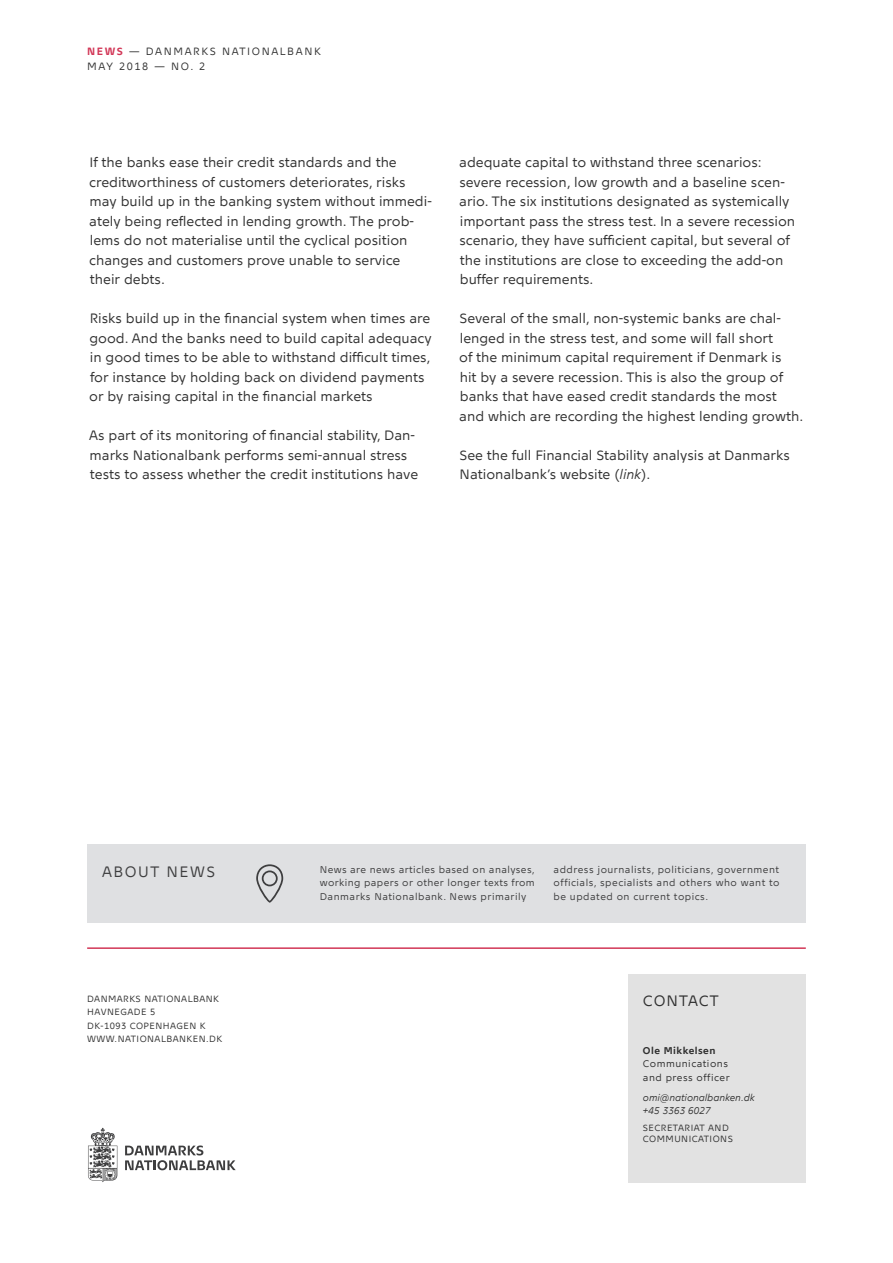
<style>
.page{position:relative;width:893px;height:1263px;background:#fff}
.page>*{position:absolute;margin:0;border:0;box-sizing:border-box;transform-origin:0 0}
.Tabeloverskrift_højr{font:15px "Nationalbank";letter-spacing:.1em;color:#3e3e3f}
.Boks_VERSAL_10_pkt{font:15px "Nationalbank";letter-spacing:.065em;color:#303030}
.Brød{font:13.5px/19.5px "Nationalbank";color:#303030}
.t1{font:10.5px "Nationalbank";letter-spacing:.15em;color:#303030}
._2015_BT{font:9.75px/13.5px "Nationalbank";letter-spacing:.05em;color:#3e3e3f;text-align:justify}
.Kontakt_kursiv_6_5_9{font:italic 9.75px/13.5px "Nationalbank";color:#303030}
.Kontakt_brød_6_5_9{font:9.75px/13.5px "Nationalbank";letter-spacing:.05em;color:#303030}
.Kontakt_fed_6_5_9{font:700 9.75px "Nationalbank";letter-spacing:.05em;color:#303030}
.Kontakt_adresse{font:9px/13.5px "Nationalbank";letter-spacing:.05em;color:#303030}
.Kontakt_afdeling_6_7{font:9px/10.5px "Nationalbank";letter-spacing:.05em;color:#303030}
.s1{font-weight:700;color:#d23757}
.s2{font-style:italic}
</style>
<div class="page">
<hr style="left:87px;top:947px;width:719px;height:2px;background:#d23757">
<svg style="left:88px;top:1128px;width:29px;height:54px"></svg>
<svg style="left:125px;top:1145px;width:111px;height:25px"></svg>
<div style="left:87px;top:844px;width:719px;height:79px;background:#dfe0e2"></div>
<svg style="left:256px;top:864px;width:27px;height:39px"></svg>
<div style="left:628px;top:974px;width:178px;height:208px;background:#e2e2e2"></div>
<p class="t1" style="left:87px;top:45px;width:235px"><span class="s1">NEWS</span> — DANMARKS NATIONALBANK</p>
<p class="t1" style="left:87px;top:60px;width:120px">MAY 2018 — NO. 2</p>
<p class="Brød" style="left:89px;top:153px;width:344px">If the banks ease their credit standards and the creditworthiness of customers deteriorates, risks may build up in the banking system without immedi&shy;ately being reflected in lending growth. The prob&shy;lems do not materialise until the cyclical position changes and customers prove unable to service their debts.</p>
<p class="Brød" style="left:89px;top:309px;width:344px">Risks build up in the financial system when times are good. And the banks need to build capital adequacy in good times to be able to withstand difficult times, for instance by holding back on dividend payments or by raising capital in the financial markets</p>
<p class="Brød" style="left:89px;top:426px;width:330px">As part of its monitoring of financial stability, Dan&shy;marks Nationalbank performs semi-annual stress tests to assess whether the credit institutions have</p>
<p class="Brød" style="left:459px;top:153px;width:337px">adequate capital to withstand three scenarios: severe recession, low growth and a baseline scen&shy;ario. The six institutions designated as systemically important pass the stress test. In a severe recession scenario, they have sufficient capital, but several of the institutions are close to exceeding the add-on buffer requirements.</p>
<p class="Brød" style="left:459px;top:309px;width:345px">Several of the small, non-systemic banks are chal&shy;lenged in the stress test, and some will fall short<br>of the minimum capital requirement if Denmark is<br>hit by a severe recession. This is also the group of banks that have eased credit standards the most and which are recording the highest lending growth.</p>
<p class="Brød" style="left:459px;top:445px;width:332px">See the full Financial Stability analysis at Danmarks<br>Nationalbank’s website (<span class="s2">link</span>).</p>
<p class="Tabeloverskrift_højr" style="left:102px;top:862px;width:115px">ABOUT NEWS</p>
<p class="_2015_BT" style="left:320px;top:862px;width:217px">News are news articles based on analyses, working papers or other longer texts from Danmarks Nationalbank. News primarily</p>
<p class="_2015_BT" style="left:554px;top:862px;width:227px">address journalists, politicians, government officials, specialists and others who want to be updated on current topics.</p>
<p class="Kontakt_adresse" style="left:87px;top:992px;width:136px">DANMARKS NATIONALBANK<br>HAVNEGADE 5<br>DK-1093 COPENHAGEN K<br>WWW.NATIONALBANKEN.DK</p>
<p class="Boks_VERSAL_10_pkt" style="left:643px;top:992px;width:77px">CONTACT</p>
<p class="Kontakt_fed_6_5_9" style="left:643px;top:1044px;width:74px">Ole Mikkelsen</p>
<p class="Kontakt_brød_6_5_9" style="left:643px;top:1057px;width:88px">Communications and press officer</p>
<p class="Kontakt_kursiv_6_5_9" style="left:643px;top:1090px;width:113px">omi@nationalbanken.dk +45 3363 6027</p>
<p class="Kontakt_afdeling_6_7" style="left:643px;top:1122px;width:91px">SECRETARIAT AND<br>COMMUNICATIONS</p>
</div>
